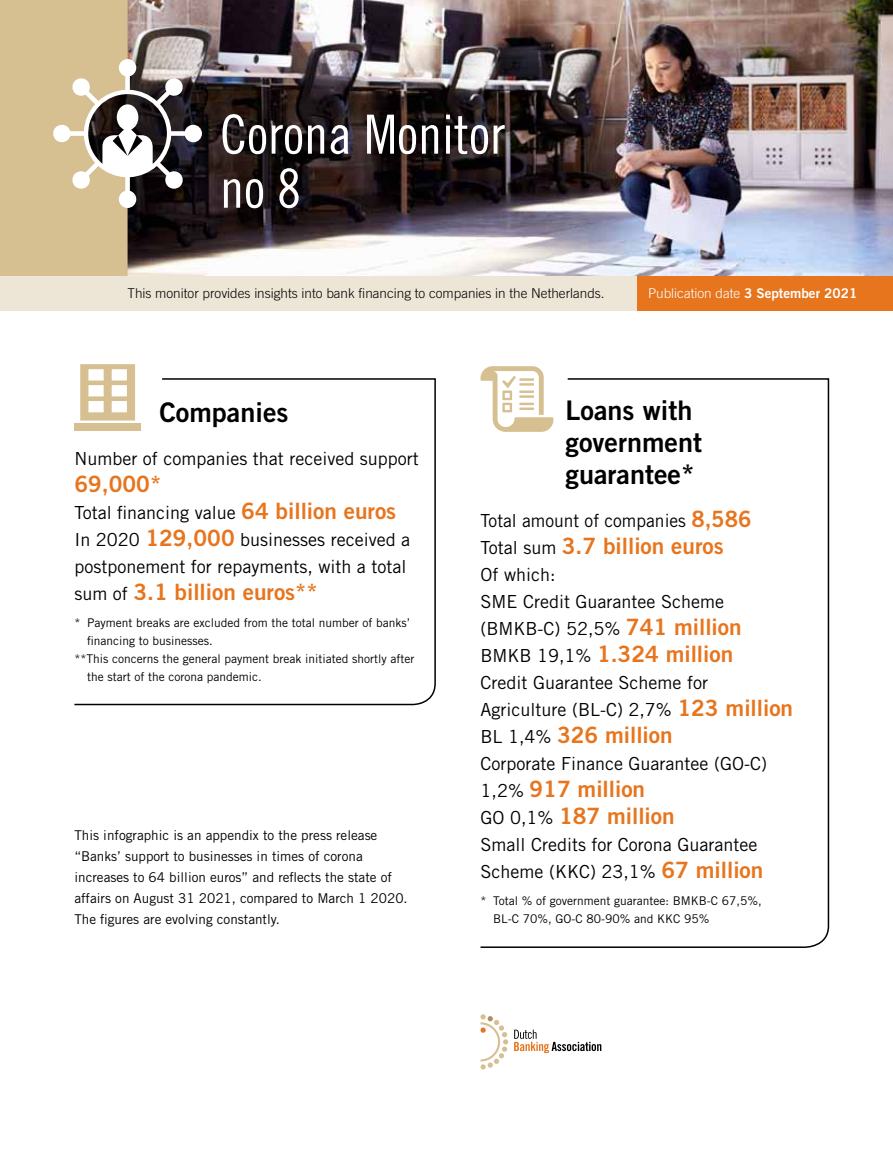
<style>
.page{position:relative;width:893px;height:1149px;background:#fff}
.page>*{position:absolute;margin:0;border:0;box-sizing:border-box;transform-origin:0 0}
.t1{font:54px/54px "Trade Gothic Cond Eighteen";color:#fff}
.t2{font:27px/32px "Trade Gothic Bold Two";color:#000}
.t3{font:22.5px/27px "Trade Gothic Bold Two";color:#e7751e}
.t4{font:18px/27px "Trade Gothic";color:#000}
.t5{font:13.5px/21px "Trade Gothic";color:#000}
.t6{font:300 13.5px "Trade Gothic";color:#000}
.t7{font:300 13.5px "Trade Gothic";color:#fff}
.t8{font:12px/18px "Trade Gothic";color:#000}
.s1{font-family:"Trade Gothic Bold Two";font-weight:400}
.s2{font-family:"Trade Gothic Bold Two";font-size:22.5px;color:#e7751e}
.s3{font-family:"Trade Gothic";font-size:18px;color:#000}
</style>
<div class="page">
<svg style="left:480px;top:1014px;width:28px;height:55px"></svg>
<svg style="left:514px;top:1029px;width:87px;height:23px"></svg>
<svg style="left:80px;top:364px;width:55px;height:13px"></svg>
<svg style="left:480px;top:366px;width:64px;height:11px"></svg>
<svg style="left:480px;top:377px;width:350px;height:571px"></svg>
<svg style="left:74px;top:377px;width:362px;height:328px"></svg>
<img style="left:202px;top:0;width:691px;height:276px">
<svg style="left:0;top:0;width:202px;height:276px;background:#ad9d83"></svg>
<div style="left:0;top:276px;width:893px;height:34px;background:#ede6d6"></div>
<div style="left:638px;top:276px;width:255px;height:34px;background:#e7751e"></div>
<h1 class="t1" style="left:220px;top:107px;width:286px">Corona Monitor no 8</h1>
<p class="t6" style="left:128px;top:285px;width:479px">This monitor provides insights into bank financing to companies in the Netherlands.</p>
<p class="t7" style="left:648px;top:285px;width:211px">Publication date <span class="s1">3 September 2021</span></p>
<h2 class="t2" style="left:159px;top:395px;width:131px">Companies</h2>
<p class="t4" style="left:74px;top:445px;width:346px">Number of companies that received support</p>
<p class="t3" style="left:74px;top:470px;width:88px">69,000*</p>
<p class="t4" style="left:74px;top:499px;width:337px">Total financing value <span class="s2">64 billion euros<br></span>In 2020 <span class="s2">129,000</span> businesses received a postponement for repayments, with a total</p>
<p class="t3" style="left:74px;top:578px;width:245px"><span class="s3">sum of</span> 3.1 billion euros**</p>
<p class="t8" style="left:74px;top:613px;width:337px">* Payment breaks are excluded from the total number of banks’</p>
<p class="t8" style="left:87px;top:631px;width:127px">financing to businesses.</p>
<p class="t8" style="left:74px;top:649px;width:341px">**This concerns the general payment break initiated shortly after</p>
<p class="t8" style="left:87px;top:667px;width:176px">the start of the corona pandemic.</p>
<p class="t5" style="left:74px;top:823px;width:335px">This infographic is an appendix to the press release “Banks’ support to businesses in times of corona increases to 64 billion euros” and reflects the state of affairs on August 31 2021, compared to March 1 2020.<br>The figures are evolving constantly.</p>
<h2 class="t2" style="left:566px;top:393px;width:138px">Loans with government guarantee*</h2>
<p class="t4" style="left:480px;top:507px;width:272px">Total amount of companies <span class="s2">8,586</span></p>
<p class="t3" style="left:480px;top:532px;width:245px"><span class="s3">Total sum</span> 3.7 billion euros</p>
<p class="t4" style="left:480px;top:561px;width:263px">Of which:<br>SME Credit Guarantee Scheme (BMKB-C) 52,5% <span class="s2">741 million</span></p>
<p class="t3" style="left:480px;top:640px;width:254px"><span class="s3">BMKB 19,1%</span> 1.324 million</p>
<p class="t4" style="left:480px;top:669px;width:314px">Credit Guarantee Scheme for<br>Agriculture (BL-C) 2,7% <span class="s2">123 million</span></p>
<p class="t3" style="left:480px;top:721px;width:194px"><span class="s3">BL 1,4%</span> 326 million</p>
<p class="t4" style="left:480px;top:750px;width:288px">Corporate Finance Guarantee (GO-C)</p>
<p class="t3" style="left:480px;top:775px;width:196px"><span class="s3">1,2%</span> 917 million<br><span class="s3">GO 0,1%</span> 187 million</p>
<p class="t4" style="left:480px;top:831px;width:284px">Small Credits for Corona Guarantee<br>Scheme (KKC) 23,1% <span class="s2">67 million</span></p>
<p class="t8" style="left:493px;top:891px;width:270px;text-indent:-13px">* Total % of government guarantee: BMKB-C 67,5%,<br>BL-C 70%, GO-C 80-90% and KKC 95%</p>
</div>
